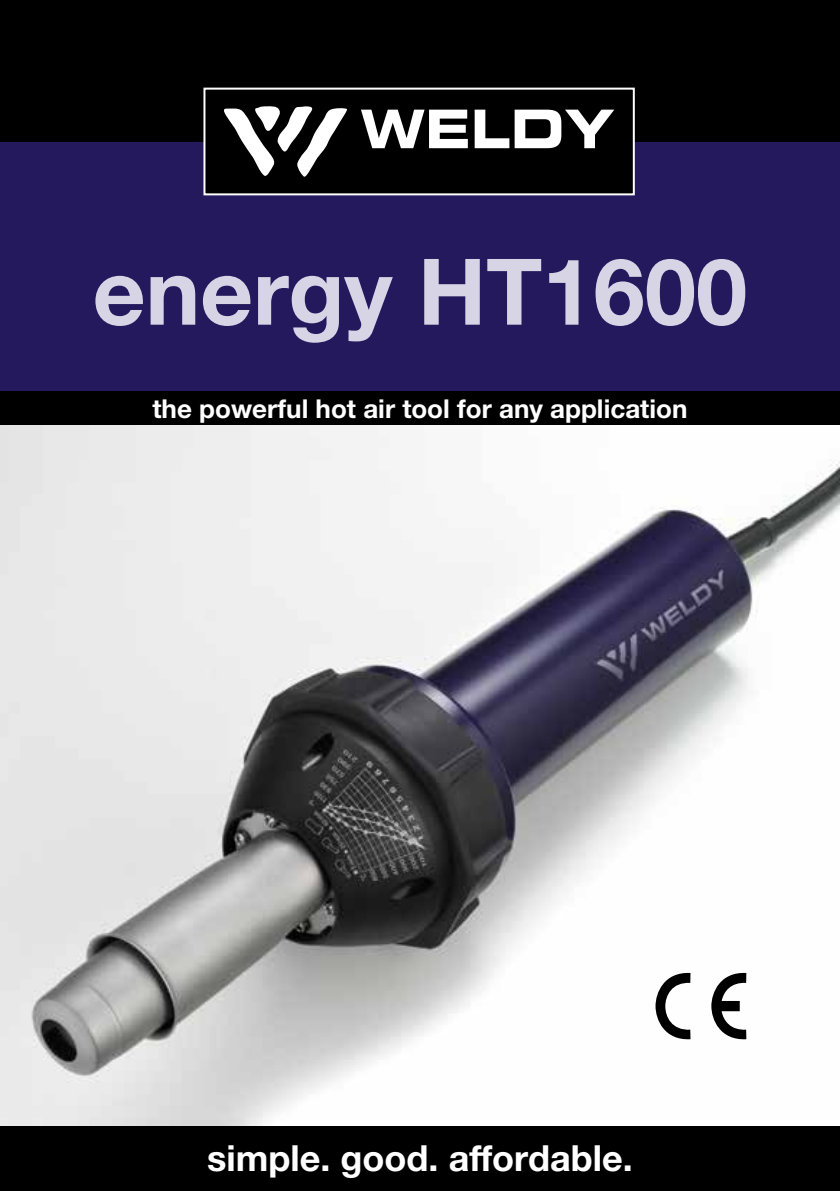
<style>
.page{position:relative;width:840px;height:1191px;background:#fff}
.page>*{position:absolute;margin:0;border:0;box-sizing:border-box;transform-origin:0 0}
.t1{font:700 92px "Helvetica Neue LTW1 G";color:#d7d4e6}
.t2{font:700 36px "Helvetica Neue LTW1 G";color:#fff}
.t3{font:700 26px "Helvetica Neue LTW1 G";color:#fff}
</style>
<div class="page">
<div style="left:0;top:84px;width:839px;height:1043px;background:#24195d"></div>
<div style="left:0;top:0;width:839px;height:142px;background:#000"></div>
<div style="left:0;top:1125px;width:839px;height:66px;background:#000"></div>
<div style="left:0;top:391px;width:839px;height:34px;background:#000"></div>
<img style="left:0;top:425px;width:839px;height:700px">
<div style="left:203px;top:88px;width:431px;height:107px;background:#000;border:2px solid #fff"></div>
<svg style="left:361px;top:110px;width:106px;height:38px"></svg>
<svg style="left:474px;top:110px;width:140px;height:38px"></svg>
<svg style="left:224px;top:106px;width:123px;height:71px"></svg>
<svg style="left:655px;top:971px;width:91px;height:69px;background:#acacac"></svg>
<h1 class="t1" style="left:93px;top:235px;width:655px">energy HT1600</h1>
<p class="t3" style="left:152px;top:392px;width:536px">the powerful hot air tool for any application</p>
<h2 class="t2" style="left:207px;top:1135px;width:427px">simple. good. affordable.</h2>
</div>
